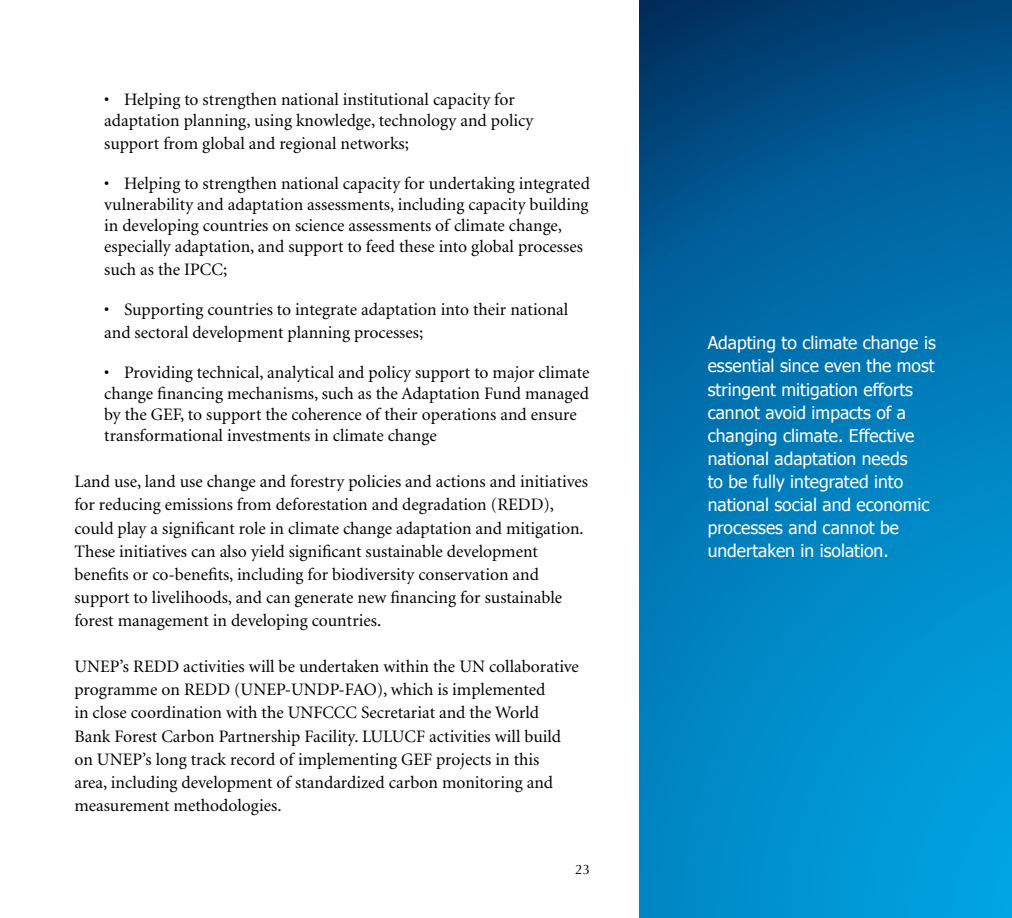
<style>
.page{position:relative;width:1012px;height:918px;background:#fff}
.page>*{position:absolute;margin:0;border:0;box-sizing:border-box;transform-origin:0 0}
.t1{font:17.5px/23.1px "Minion";color:#000}
.t2{font:17.5px/23.1px "Tahoma";color:#fff}
.t3{font:14px "Optimum Roman DTC";color:#000}
</style>
<div class="page">
<svg style="left:640px;top:0;width:372px;height:918px;background:#0076b2"></svg>
<p class="t1" style="left:104px;top:90px;width:431px;line-height:21px">• Helping to strengthen national institutional capacity for adaptation planning, using knowledge, technology and policy</p>
<p class="t1" style="left:104px;top:133px;width:306px">support from global and regional networks;</p>
<p class="t1" style="left:104px;top:174px;width:487px;line-height:21px">• Helping to strengthen national capacity for undertaking integrated vulnerability and adaptation assessments, including capacity building in developing countries on science assessments of climate change, especially adaptation, and support to feed these into global processes</p>
<p class="t1" style="left:104px;top:259px;width:125px">such as the IPCC;</p>
<p class="t1" style="left:104px;top:299px;width:466px">• Supporting countries to integrate adaptation into their national and sectoral development planning processes;</p>
<p class="t1" style="left:104px;top:363px;width:487px;line-height:21px">• Providing technical, analytical and policy support to major climate change financing mechanisms, such as the Adaptation Fund managed by the GEF, to support the coherence of their operations and ensure transformational investments in climate change</p>
<p class="t1" style="left:74px;top:471px;width:515px">Land use, land use change and forestry policies and actions and initiatives for reducing emissions from deforestation and degradation (REDD), could play a significant role in climate change adaptation and mitigation.<br>These initiatives can also yield significant sustainable development benefits or co-benefits, including for biodiversity conservation and support to livelihoods, and can generate new financing for sustainable forest management in developing countries.</p>
<p class="t1" style="left:74px;top:656px;width:506px">UNEP’s REDD activities will be undertaken within the UN collaborative programme on REDD (UNEP-UNDP-FAO), which is implemented<br>in close coordination with the UNFCCC Secretariat and the World Bank Forest Carbon Partnership Facility. LULUCF activities will build on UNEP’s long track record of implementing GEF projects in this<br>area, including development of standardized carbon monitoring and measurement methodologies.</p>
<p class="t3" style="left:575px;top:861px;width:17px">23</p>
<p class="t2" style="left:708px;top:331px;width:230px">Adapting to climate change is essential since even the most stringent mitigation efforts cannot avoid impacts of a changing climate. Effective national adaptation needs<br>to be fully integrated into national social and economic processes and cannot be undertaken in isolation.</p>
</div>
